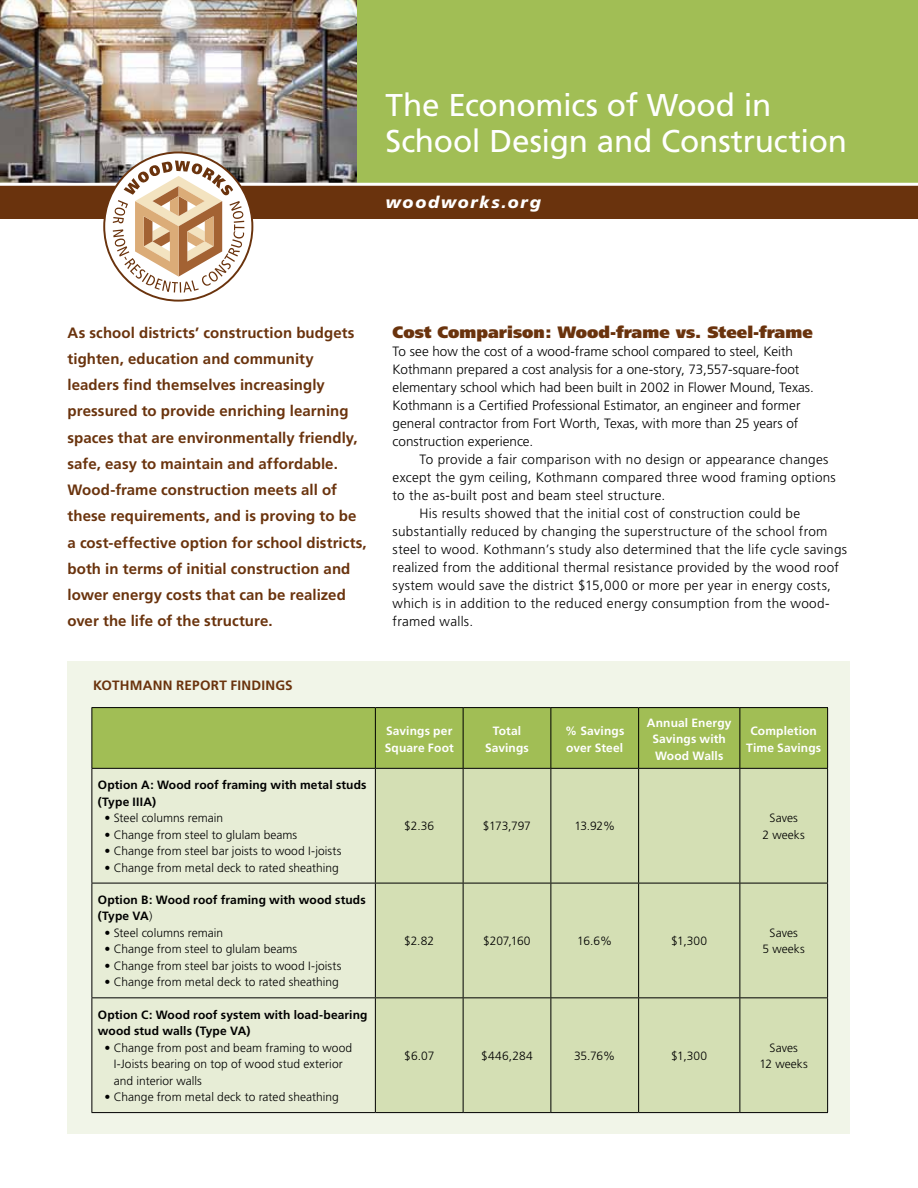
<style>
.page{position:relative;width:918px;height:1188px;background:#fff}
.page>*{position:absolute;margin:0;border:0;box-sizing:border-box;transform-origin:0 0}
.t1{font:31.5px/36px "Frutiger";letter-spacing:-.01em;color:#fff}
.t2{font:900 16.5px "Frutiger";letter-spacing:.005em;color:#6a330d}
.t3{font:italic 900 16.5px "Frutiger";letter-spacing:.105em;color:#fff}
.t4{font:700 15px/26.2px "Frutiger";letter-spacing:.005em;color:#6a330d}
.t5{font:300 13.5px "Frutiger";letter-spacing:.02em;color:#000}
.t6{font:300 13.5px/18px "Frutiger";color:#000}
.t7{font:700 13.5px "Frutiger";letter-spacing:.015em;color:#6a330d}
.t8{font:300 12px/16.5px "Frutiger";color:#000;text-align:center}
.t9{font:700 12px/16.5px "Frutiger";letter-spacing:.01em;color:#000}
.t10{font:700 12px/16.5px "Frutiger";letter-spacing:.01em;color:#fff;text-align:center}
.s1{font-weight:300}
</style>
<div class="page">
<div style="left:68px;top:662px;width:782px;height:472px;background:#f1f5e8"></div>
<div style="left:93px;top:708px;width:734px;height:60px;background:#a1be55"></div>
<div style="left:93px;top:769px;width:282px;height:343px;background:#e7edd6"></div>
<div style="left:376px;top:769px;width:451px;height:343px;background:#d4dfb4"></div>
<hr style="left:92px;top:707px;width:283px;height:1px;background:#000">
<hr style="left:92px;top:708px;width:1px;height:60px;background:#000">
<hr style="left:375px;top:707px;width:88px;height:1px;background:#000">
<hr style="left:375px;top:708px;width:1px;height:60px;background:#000">
<hr style="left:463px;top:707px;width:88px;height:1px;background:#000">
<hr style="left:463px;top:708px;width:1px;height:60px;background:#000">
<hr style="left:551px;top:707px;width:88px;height:1px;background:#000">
<hr style="left:550px;top:708px;width:1px;height:60px;background:#000">
<hr style="left:639px;top:707px;width:101px;height:1px;background:#000">
<hr style="left:638px;top:708px;width:1px;height:60px;background:#000">
<hr style="left:740px;top:707px;width:88px;height:1px;background:#000">
<hr style="left:740px;top:708px;width:1px;height:60px;background:#000">
<hr style="left:827px;top:708px;width:1px;height:60px;background:#000">
<hr style="left:92px;top:768px;width:283px;height:1px;background:#000">
<hr style="left:92px;top:769px;width:1px;height:114px;background:#000">
<hr style="left:375px;top:768px;width:88px;height:1px;background:#000">
<hr style="left:375px;top:769px;width:1px;height:114px;background:#000">
<hr style="left:463px;top:768px;width:88px;height:1px;background:#000">
<hr style="left:463px;top:769px;width:1px;height:114px;background:#000">
<hr style="left:551px;top:768px;width:88px;height:1px;background:#000">
<hr style="left:550px;top:769px;width:1px;height:114px;background:#000">
<hr style="left:639px;top:768px;width:101px;height:1px;background:#000">
<hr style="left:638px;top:769px;width:1px;height:114px;background:#000">
<hr style="left:740px;top:768px;width:88px;height:1px;background:#000">
<hr style="left:740px;top:769px;width:1px;height:114px;background:#000">
<hr style="left:827px;top:769px;width:1px;height:114px;background:#000">
<hr style="left:92px;top:883px;width:283px;height:1px;background:#000">
<hr style="left:92px;top:883px;width:1px;height:114px;background:#000">
<hr style="left:375px;top:883px;width:88px;height:1px;background:#000">
<hr style="left:375px;top:883px;width:1px;height:114px;background:#000">
<hr style="left:463px;top:883px;width:88px;height:1px;background:#000">
<hr style="left:463px;top:883px;width:1px;height:114px;background:#000">
<hr style="left:551px;top:883px;width:88px;height:1px;background:#000">
<hr style="left:550px;top:883px;width:1px;height:114px;background:#000">
<hr style="left:639px;top:883px;width:101px;height:1px;background:#000">
<hr style="left:638px;top:883px;width:1px;height:114px;background:#000">
<hr style="left:740px;top:883px;width:88px;height:1px;background:#000">
<hr style="left:740px;top:883px;width:1px;height:114px;background:#000">
<hr style="left:827px;top:883px;width:1px;height:114px;background:#000">
<hr style="left:92px;top:997px;width:283px;height:1px;background:#000">
<hr style="left:92px;top:998px;width:1px;height:114px;background:#000">
<hr style="left:375px;top:997px;width:88px;height:1px;background:#000">
<hr style="left:375px;top:998px;width:1px;height:114px;background:#000">
<hr style="left:463px;top:997px;width:88px;height:1px;background:#000">
<hr style="left:463px;top:998px;width:1px;height:114px;background:#000">
<hr style="left:551px;top:997px;width:88px;height:1px;background:#000">
<hr style="left:550px;top:998px;width:1px;height:114px;background:#000">
<hr style="left:639px;top:997px;width:101px;height:1px;background:#000">
<hr style="left:638px;top:998px;width:1px;height:114px;background:#000">
<hr style="left:740px;top:997px;width:88px;height:1px;background:#000">
<hr style="left:740px;top:998px;width:1px;height:114px;background:#000">
<hr style="left:827px;top:998px;width:1px;height:114px;background:#000">
<hr style="left:92px;top:1112px;width:283px;height:1px;background:#000">
<hr style="left:375px;top:1112px;width:88px;height:1px;background:#000">
<hr style="left:463px;top:1112px;width:88px;height:1px;background:#000">
<hr style="left:551px;top:1112px;width:88px;height:1px;background:#000">
<hr style="left:639px;top:1112px;width:101px;height:1px;background:#000">
<hr style="left:740px;top:1112px;width:88px;height:1px;background:#000">
<div style="left:0;top:0;width:918px;height:214px;background:#a1be55"></div>
<img style="left:0;top:0;width:357px;height:183px">
<div style="left:0;top:183px;width:918px;height:36px;background:#6a330d"></div>
<hr style="left:0;top:183px;width:918px;height:3px;background:#fff">
<svg style="left:104px;top:152px;width:148px;height:149px"></svg>
<svg style="left:113px;top:161px;width:131px;height:132px"></svg>
<h1 class="t1" style="left:385px;top:87px;width:463px">The Economics of Wood in<br>School Design and Construction</h1>
<p class="t3" style="left:386px;top:193px;width:157px">woodworks.org</p>
<p class="t4" style="left:68px;top:319px;width:301px">As school districts’ construction budgets tighten, education and community leaders find themselves increasingly pressured to provide enriching learning spaces that are environmentally friendly, safe, easy to maintain and affordable.<br>Wood-frame construction meets all of these requirements, and is proving to be a cost-effective option for school districts, both in terms of initial construction and lower energy costs that can be realized over the life of the structure.</p>
<p class="t2" style="left:393px;top:323px;width:422px">Cost Comparison: Wood-frame vs. Steel-frame</p>
<p class="t6" style="left:393px;top:343px;width:423px">To see how the cost of a wood-frame school compared to steel, Keith Kothmann prepared a cost analysis for a one-story, 73,557-square-foot elementary school which had been built in 2002 in Flower Mound, Texas.<br>Kothmann is a Certified Professional Estimator, an engineer and former general contractor from Fort Worth, Texas, with more than 25 years of construction experience.</p>
<p class="t5" style="left:420px;top:452px;width:410px">To provide a fair comparison with no design or appearance changes</p>
<p class="t5" style="left:393px;top:470px;width:445px">except the gym ceiling, Kothmann compared three wood framing options</p>
<p class="t5" style="left:393px;top:488px;width:274px">to the as-built post and beam steel structure.</p>
<p class="t5" style="left:420px;top:506px;width:382px">His results showed that the initial cost of construction could be</p>
<p class="t5" style="left:393px;top:524px;width:436px">substantially reduced by changing the superstructure of the school from</p>
<p class="t5" style="left:393px;top:542px;width:456px">steel to wood. Kothmann’s study also determined that the life cycle savings</p>
<p class="t5" style="left:393px;top:560px;width:448px">realized from the additional thermal resistance provided by the wood roof</p>
<p class="t5" style="left:393px;top:578px;width:440px">system would save the district $15,000 or more per year in energy costs,</p>
<p class="t5" style="left:393px;top:596px;width:439px">which is in addition to the reduced energy consumption from the wood-</p>
<p class="t5" style="left:393px;top:614px;width:82px">framed walls.</p>
<p class="t7" style="left:93px;top:678px;width:117px">Kothmann Report</p>
<p class="t7" style="left:231px;top:678px;width:62px">Findings</p>
<p class="t9" style="left:98px;top:777px;width:270px">Option A: Wood roof framing with metal studs (Type IIIA)</p>
<p class="t8" style="left:105px;top:810px;width:120px">• Steel columns remain</p>
<p class="t8" style="left:105px;top:826px;width:194px">• Change from steel to glulam beams</p>
<p class="t8" style="left:105px;top:843px;width:238px">• Change from steel bar joists to wood I-joists</p>
<p class="t8" style="left:105px;top:859px;width:236px">• Change from metal deck to rated sheathing</p>
<p class="t9" style="left:98px;top:891px;width:269px">Option B: Wood roof framing with wood studs (Type VA<span class="s1">)</span></p>
<p class="t8" style="left:105px;top:924px;width:120px">• Steel columns remain</p>
<p class="t8" style="left:105px;top:941px;width:194px">• Change from steel to glulam beams</p>
<p class="t8" style="left:105px;top:957px;width:238px">• Change from steel bar joists to wood I-joists</p>
<p class="t8" style="left:105px;top:974px;width:236px">• Change from metal deck to rated sheathing</p>
<p class="t9" style="left:98px;top:1006px;width:271px">Option C: Wood roof system with load-bearing wood stud walls (Type VA)</p>
<p class="t8" style="left:114px;top:1039px;width:240px;text-align:left;text-indent:-9px">• Change from post and beam framing to wood<br>I-Joists bearing on top of wood stud exterior and interior walls</p>
<p class="t8" style="left:105px;top:1089px;width:236px">• Change from metal deck to rated sheathing</p>
<p class="t10" style="left:385px;top:723px;width:70px;text-align:left">Savings per<br>Square Foot</p>
<p class="t10" style="left:485px;top:723px;width:45px">Total<br>Savings</p>
<p class="t10" style="left:565px;top:723px;width:61px;text-align:left">% Savings over Steel</p>
<p class="t10" style="left:647px;top:714px;width:86px">Annual Energy<br>Savings with<br>Wood Walls</p>
<p class="t10" style="left:746px;top:723px;width:76px">Completion<br>Time Savings</p>
<p class="t8" style="left:404px;top:818px;width:31px">$2.36</p>
<p class="t8" style="left:483px;top:818px;width:49px">$173,797</p>
<p class="t8" style="left:574px;top:818px;width:42px">13.92%</p>
<p class="t8" style="left:762px;top:810px;width:44px">Saves<br>2 weeks</p>
<p class="t8" style="left:404px;top:933px;width:32px">$2.82</p>
<p class="t8" style="left:483px;top:933px;width:49px">$207,160</p>
<p class="t8" style="left:577px;top:933px;width:36px">16.6%</p>
<p class="t8" style="left:671px;top:933px;width:38px">$1,300</p>
<p class="t8" style="left:762px;top:924px;width:44px">Saves<br>5 weeks</p>
<p class="t8" style="left:404px;top:1047px;width:32px">$6.07</p>
<p class="t8" style="left:481px;top:1047px;width:53px">$446,284</p>
<p class="t8" style="left:574px;top:1047px;width:43px">35.76%</p>
<p class="t8" style="left:671px;top:1047px;width:38px">$1,300</p>
<p class="t8" style="left:759px;top:1039px;width:50px">Saves<br>12 weeks</p>
</div>
